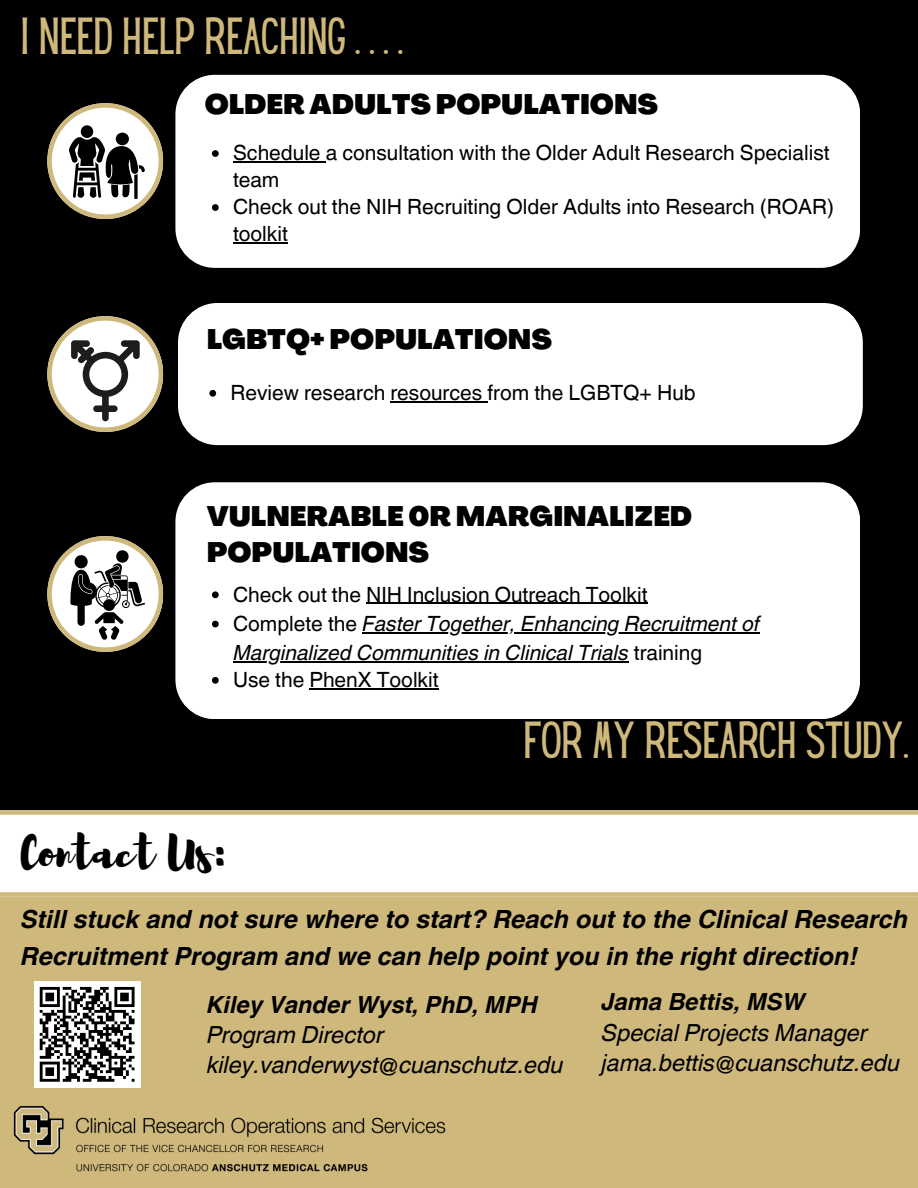
<style>
.page{position:relative;width:918px;height:1188px;background:#000}
.page>*{position:absolute;margin:0;border:0;box-sizing:border-box;transform-origin:0 0}
.t1{font:45.6px "Hey Gotcha";color:#cfb87c}
.t2{font:45.6px "Brusher";color:#000}
.t3{font:900 27.75px/36px "Agrandir";color:#000}
.t4{font:italic 700 25.05px/37.2px "Helvetica World";color:#000}
.t5{font:italic 23.55px "Helvetica World";color:#000}
.t6{font:italic 700 23.55px "Helvetica World";color:#000}
.t7{font:21px/27px "Helvetica World";color:#000}
.t8{font:italic 21px/29.2px "Helvetica World";color:#000}
.s1{font-style:normal}
</style>
<div class="page">
<div style="left:175px;top:75px;width:685px;height:193px;background:#fff;border-radius:39px"></div>
<div style="left:0;top:837px;width:918px;height:351px;background:#cfb87c"></div>
<div style="left:178px;top:303px;width:685px;height:142px;background:#fff;border-radius:39px"></div>
<div style="left:175px;top:482px;width:685px;height:237px;background:#fff;border-radius:39px"></div>
<img style="left:13px;top:1105px;width:433px;height:67px">
<svg style="left:47px;top:103px;width:116px;height:116px"></svg>
<svg style="left:47px;top:316px;width:116px;height:116px"></svg>
<svg style="left:47px;top:536px;width:116px;height:116px"></svg>
<div style="left:34px;top:981px;width:106px;height:106px;background:#fff"></div>
<svg style="left:39px;top:986px;width:96px;height:96px"></svg>
<svg style="left:212px;top:150px;width:7px;height:7px"></svg>
<hr style="left:233px;top:161px;width:93px;height:2px;background:#000">
<svg style="left:212px;top:204px;width:7px;height:7px"></svg>
<hr style="left:233px;top:242px;width:55px;height:2px;background:#000">
<svg style="left:209px;top:390px;width:7px;height:7px"></svg>
<hr style="left:390px;top:401px;width:98px;height:1px;background:#000">
<svg style="left:212px;top:591px;width:7px;height:7px"></svg>
<hr style="left:366px;top:603px;width:282px;height:1px;background:#000">
<svg style="left:212px;top:621px;width:7px;height:6px"></svg>
<hr style="left:362px;top:632px;width:398px;height:1px;background:#000">
<hr style="left:233px;top:661px;width:396px;height:1px;background:#000">
<svg style="left:212px;top:677px;width:7px;height:7px"></svg>
<hr style="left:309px;top:688px;width:130px;height:1px;background:#000">
<svg style="left:0;top:810px;width:918px;height:87px;background:#f9f7f1"></svg>
<p class="t1" style="left:21px;top:17px;width:383px">I NEED HELP REACHING . . . .</p>
<p class="t3" style="left:205px;top:89px;width:455px">OLDER ADULTS POPULATIONS</p>
<p class="t7" style="left:233px;top:140px;width:598px">Schedule a consultation with the Older Adult Research Specialist team</p>
<p class="t7" style="left:233px;top:194px;width:603px">Check out the NIH Recruiting Older Adults into Research (ROAR) toolkit</p>
<p class="t3" style="left:207px;top:324px;width:347px">LGBTQ+ POPULATIONS</p>
<p class="t7" style="left:230px;top:379px;width:467px">Review research resources from the LGBTQ+ Hub</p>
<p class="t3" style="left:207px;top:501px;width:487px">VULNERABLE 0R MARGINALIZED<br>POPULATIONS</p>
<p class="t7" style="left:233px;top:581px;width:416px">Check out the NIH Inclusion Outreach Toolkit</p>
<p class="t8" style="left:233px;top:607px;width:528px"><span class="s1">Complete the</span> Faster Together, Enhancing Recruitment of<br>Marginalized Communities in Clinical Trials <span class="s1">training</span></p>
<p class="t7" style="left:233px;top:666px;width:207px">Use the PhenX Toolkit</p>
<p class="t1" style="left:523px;top:722px;width:386px">FOR MY RESEARCH STUDY.</p>
<p class="t2" style="left:21px;top:822px;width:209px">Contact Us:</p>
<p class="t4" style="left:21px;top:898px;width:889px">Still stuck and not sure where to start? Reach out to the Clinical Research<br>Recruitment Program and we can help point you in the right direction!</p>
<p class="t6" style="left:207px;top:985px;width:333px">Kiley Vander Wyst, PhD, MPH</p>
<p class="t5" style="left:207px;top:1016px;width:178px">Program Director</p>
<p class="t5" style="left:207px;top:1046px;width:358px">kiley.vanderwyst@cuanschutz.edu</p>
<p class="t6" style="left:602px;top:983px;width:205px">Jama Bettis, MSW</p>
<p class="t5" style="left:602px;top:1013px;width:267px">Special Projects Manager</p>
<p class="t5" style="left:602px;top:1044px;width:300px">jama.bettis@cuanschutz.edu</p>
</div>
